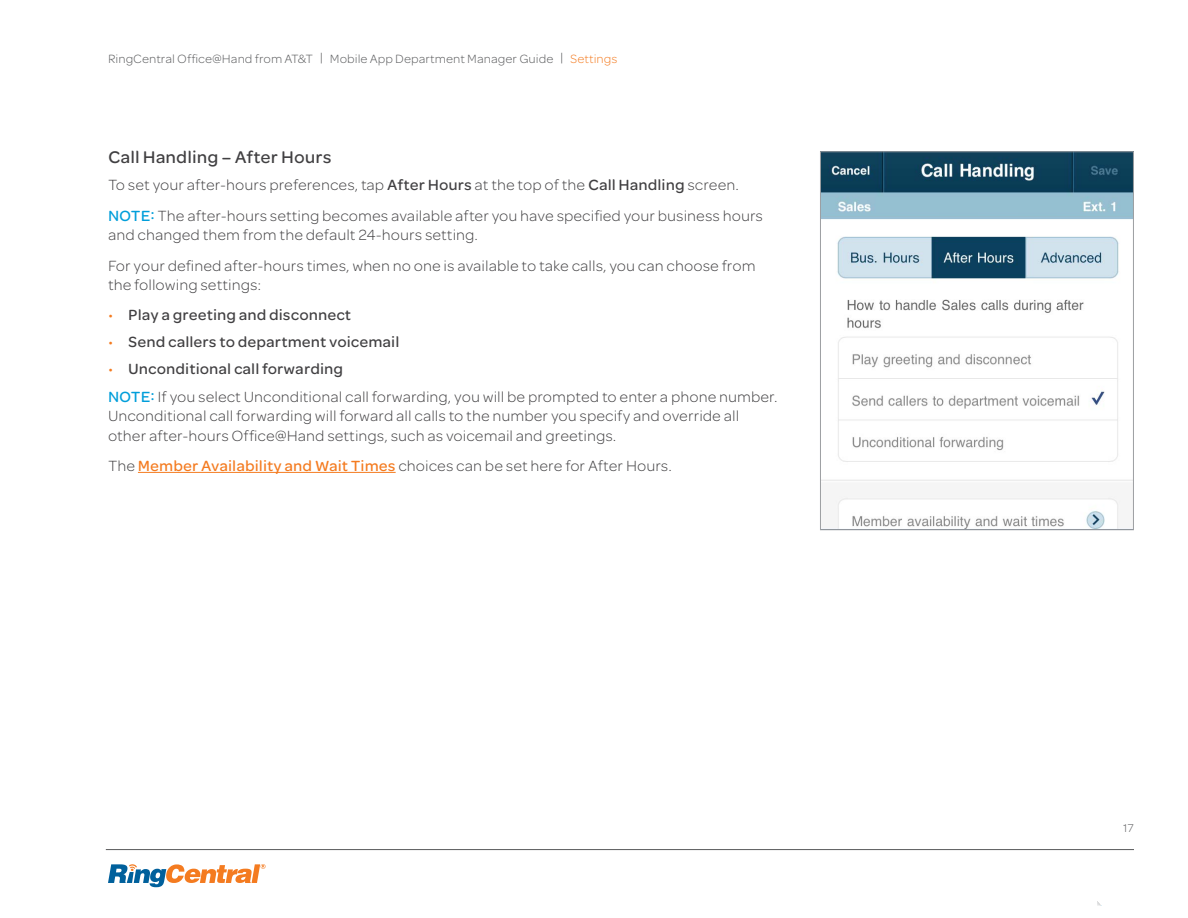
<style>
.page{position:relative;width:1188px;height:918px;background:#fff}
.page>*{position:absolute;margin:0;border:0;box-sizing:border-box;transform-origin:0 0}
.t1{font:500 18px "Omnes ATT";color:#414042}
.t2{font:300 15.75px/19.5px "Omnes ATT";color:#414042}
.t3{font:500 15.75px/27px "Omnes ATT";color:#414042}
.t4{font:300 12.75px "Omnes ATT";color:#58595b}
.t5{font:300 12px "Omnes ATT";color:#58595b}
.s1{color:#f47b20}
.s2{font-weight:500}
.s3{font-weight:500;color:#009eda}
.s4{font-weight:300;color:#f47b20}
.s5{color:#009eda}
.s6{font-weight:500;color:#f47b20}
</style>
<div class="page">
<svg style="left:1097px;top:901px;width:5px;height:5px"></svg>
<hr style="left:106px;top:849px;width:1028px;height:1px;background:#58595b">
<svg style="left:108px;top:864px;width:158px;height:23px"></svg>
<hr style="left:138px;top:472px;width:258px;height:1px;background:#f47b20">
<img style="left:822px;top:153px;width:310px;height:375px">
<div style="left:820px;top:151px;width:314px;height:379px;border:1px solid #9d9fa2"></div>
<p class="t4" style="left:108px;top:50px;width:511px">RingCentral Office@Hand from AT&amp;T | Mobile App Department Manager Guide | <span class="s1">Settings</span></p>
<p class="t1" style="left:108px;top:145px;width:225px">Call Handling – After Hours</p>
<p class="t2" style="left:108px;top:170px;width:632px;line-height:30.3px">To set your after-hours preferences, tap <span class="s2">After Hours</span> at the top of the <span class="s2">Call Handling</span> screen.<br><span class="s3">Note</span></p>
<p class="t2" style="left:108px;top:205px;width:657px;text-indent:42px"><span class="s3">:</span> The after-hours setting becomes available after you have specified your business hours and changed them from the default 24-hours setting.</p>
<p class="t2" style="left:108px;top:255px;width:649px">For your defined after-hours times, when no one is available to take calls, you can choose from the following settings:</p>
<p class="t3" style="left:108px;top:301px;width:245px"><span class="s4">•</span> Play a greeting and disconnect</p>
<p class="t3" style="left:108px;top:328px;width:293px"><span class="s4">•</span> Send callers to department voicemail</p>
<p class="t3" style="left:108px;top:355px;width:237px"><span class="s4">•</span> Unconditional call forwarding<br><span class="s5">Note</span></p>
<p class="t2" style="left:108px;top:386px;width:671px;text-indent:42px"><span class="s3">:</span> If you select Unconditional call forwarding, you will be prompted to enter a phone number.<br>Unconditional call forwarding will forward all calls to the number you specify and override all other after-hours Office@Hand settings, such as voicemail and greetings.</p>
<p class="t2" style="left:108px;top:455px;width:565px">The <span class="s6">Member Availability and Wait Times</span> choices can be set here for After Hours.</p>
<p class="t5" style="left:1123px;top:820px;width:12px">17</p>
</div>
